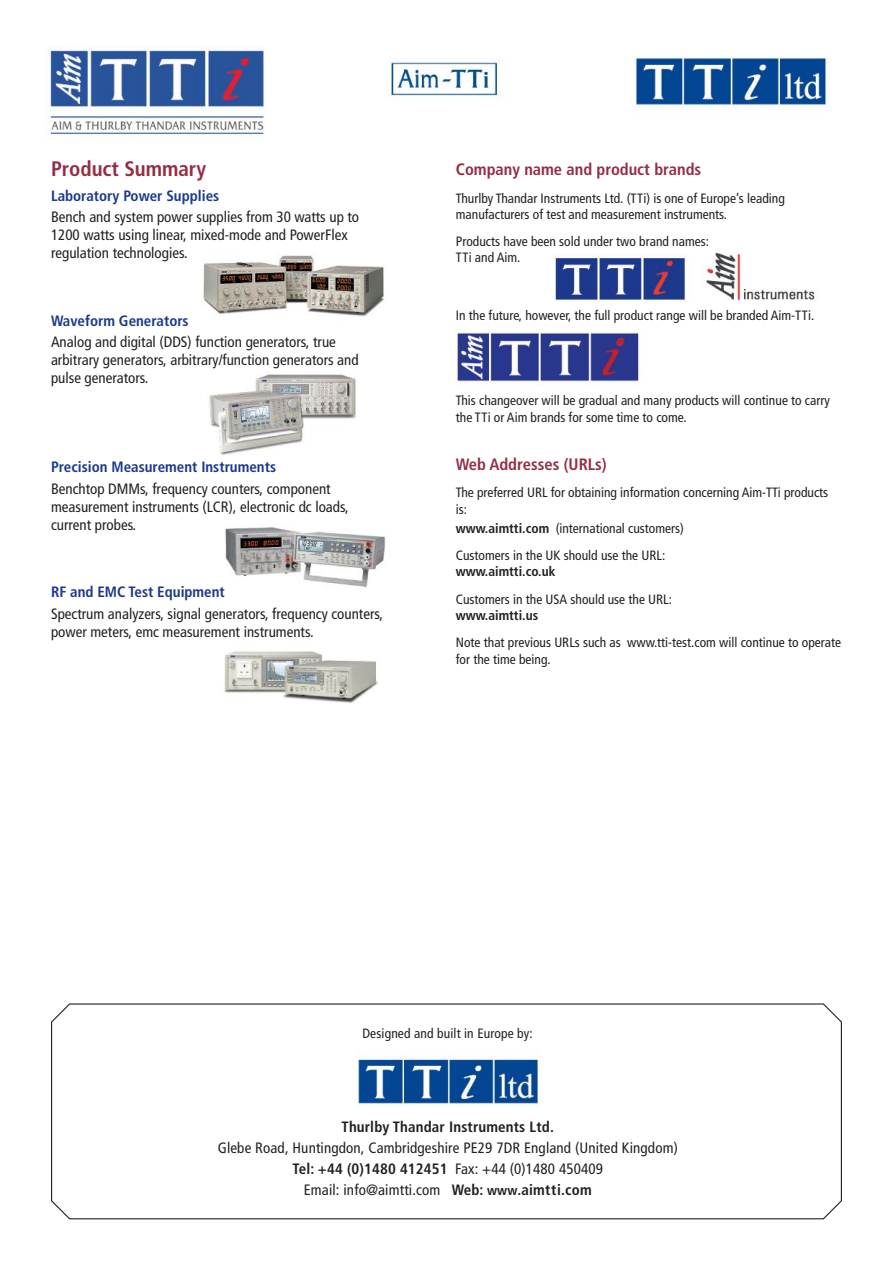
<style>
.page{position:relative;width:893px;height:1263px;background:#fff}
.page>*{position:absolute;margin:0;border:0;box-sizing:border-box;transform-origin:0 0}
.t1{font:700 condensed 21px "Frutiger LT Std";color:#952e45}
.t2{font:700 condensed 16.5px "Frutiger LT Std";color:#952e45}
.t3{font:condensed 15px/18px "Frutiger";color:#231f20}
.t4{font:700 condensed 15px "Frutiger LT Std";color:#1b388c}
.t5{font:700 condensed 15px "Frutiger LT Std";letter-spacing:.01em;color:#231f20}
.t6{font:condensed 13.5px/16.2px "Frutiger";color:#231f20}
.t7{font:700 condensed 13.5px "Frutiger LT Std";color:#231f20}
.s1{font-family:"Frutiger LT Std";font-weight:700}
.s2{font-family:"Frutiger";font-weight:400}
.s3{font-family:"Frutiger LT Std";font-weight:700;font-size:13.5px}
</style>
<div class="page">
<img style="left:46px;top:47px;width:783px;height:656px">
<svg style="left:51px;top:1003px;width:791px;height:217px"></svg>
<h1 class="t1" style="left:51px;top:156px;width:157px">Product Summary</h1>
<p class="t4" style="left:51px;top:187px;width:170px">Laboratory Power Supplies</p>
<p class="t3" style="left:51px;top:208px;width:310px">Bench and system power supplies from 30 watts up to<br>1200 watts using linear, mixed-mode and PowerFlex regulation technologies.</p>
<p class="t4" style="left:51px;top:312px;width:139px">Waveform Generators</p>
<p class="t3" style="left:51px;top:333px;width:309px">Analog and digital (DDS) function generators, true arbitrary generators, arbitrary/function generators and pulse generators.</p>
<p class="t4" style="left:51px;top:458px;width:227px">Precision Measurement Instruments</p>
<p class="t3" style="left:51px;top:479px;width:299px">Benchtop DMMs, frequency counters, component measurement instruments (LCR), electronic dc loads, current probes.</p>
<p class="t4" style="left:51px;top:583px;width:175px">RF and EMC Test Equipment</p>
<p class="t3" style="left:51px;top:604px;width:334px">Spectrum analyzers, signal generators, frequency counters, power meters, emc measurement instruments.</p>
<p class="t2" style="left:456px;top:160px;width:247px">Company name and product brands</p>
<p class="t6" style="left:456px;top:190px;width:330px">Thurlby Thandar Instruments Ltd. (TTi) is one of Europe’s leading manufacturers of test and measurement instruments.</p>
<p class="t6" style="left:456px;top:234px;width:255px">Products have been sold under two brand names:<br>TTi and Aim.</p>
<p class="t6" style="left:456px;top:307px;width:360px">In the future, however, the full product range will be branded Aim-TTi.</p>
<p class="t6" style="left:456px;top:393px;width:376px">This changeover will be gradual and many products will continue to carry the TTi or Aim brands for some time to come.</p>
<p class="t2" style="left:456px;top:454px;width:152px">Web Addresses (URLs)</p>
<p class="t6" style="left:456px;top:485px;width:374px">The preferred URL for obtaining information concerning Aim-TTi products is:</p>
<p class="t6" style="left:456px;top:515px;width:230px;line-height:27.3px"><span class="s1">www.aimtti.com</span> (international customers)<br>Customers in the UK should use the URL:</p>
<p class="t7" style="left:456px;top:564px;width:101px">www.aimtti.co.uk</p>
<p class="t6" style="left:456px;top:591px;width:218px">Customers in the USA should use the URL:</p>
<p class="t7" style="left:456px;top:607px;width:84px">www.aimtti.us</p>
<p class="t6" style="left:456px;top:635px;width:387px">Note that previous URLs such as www.tti-test.com will continue to operate for the time being.</p>
<p class="t6" style="left:362px;top:1025px;width:172px">Designed and built in Europe by:</p>
<p class="t5" style="left:342px;top:1117px;width:214px">Thurlby Thandar Instruments Ltd.</p>
<p class="t3" style="left:218px;top:1138px;width:462px">Glebe Road, Huntingdon, Cambridgeshire PE29 7DR England (United Kingdom)</p>
<p class="t5" style="left:293px;top:1159px;width:312px">Tel: +44 (0)1480 412451 <span class="s2">Fax: +44 (0)1480 450409</span></p>
<p class="t3" style="left:304px;top:1180px;width:289px">Email: info@aimtti.com <span class="s1">Web:</span> <span class="s3">www</span><span class="s1">.aimtti.com</span></p>
</div>
